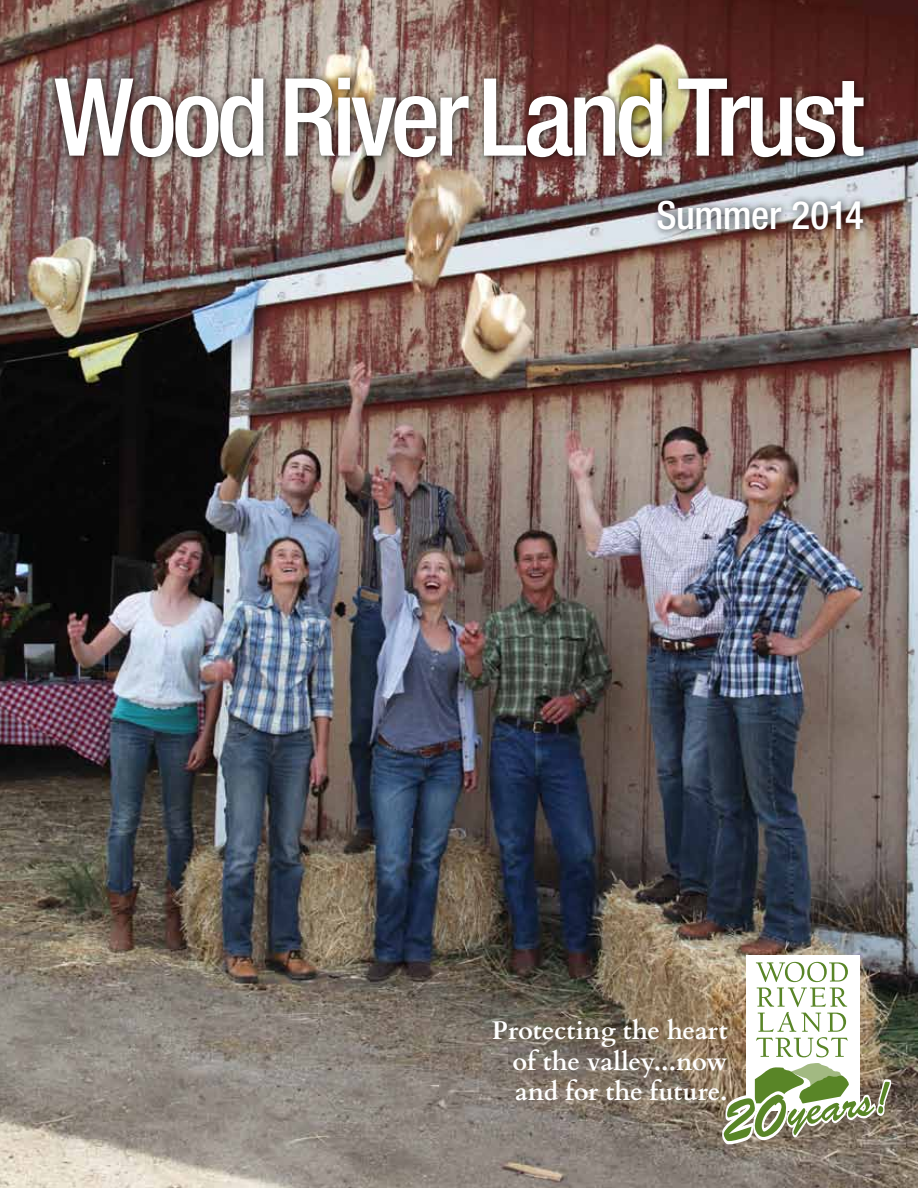
<style>
.page{position:relative;width:918px;height:1188px;background:#fff}
.page>*{position:absolute;margin:0;border:0;box-sizing:border-box;transform-origin:0 0}
.t1{font:500 condensed 108px "Helvetica Neue";letter-spacing:-.045em;color:#fff}
.t2{font:500 condensed 39px "Helvetica Neue";letter-spacing:-.01em;color:#fff}
.t3{font:700 25.5px/30.6px "Cardo";letter-spacing:-.005em;color:#fff;text-align:justify}
</style>
<div class="page">
<img style="left:0;top:0;width:918px;height:1188px">
<div style="left:48px;top:70px;width:825px;height:96px;background:#000;opacity:.75"></div>
<div style="left:651px;top:193px;width:221px;height:45px;background:#000;opacity:.75"></div>
<div style="left:747px;top:955px;width:113px;height:156px;background:#fff"></div>
<svg style="left:756px;top:962px;width:92px;height:20px"></svg>
<svg style="left:756px;top:988px;width:92px;height:69px"></svg>
<svg style="left:722px;top:1063px;width:169px;height:81px"></svg>
<h1 class="t1" style="left:54px;top:53px;width:811px">Wood River Land Trust</h1>
<h2 class="t2" style="left:656px;top:191px;width:209px">Summer 2014</h2>
<p class="t3" style="left:513px;top:1013px;width:217px;text-indent:-21px">Protecting the heart of the valley...now and for the future.</p>
</div>
